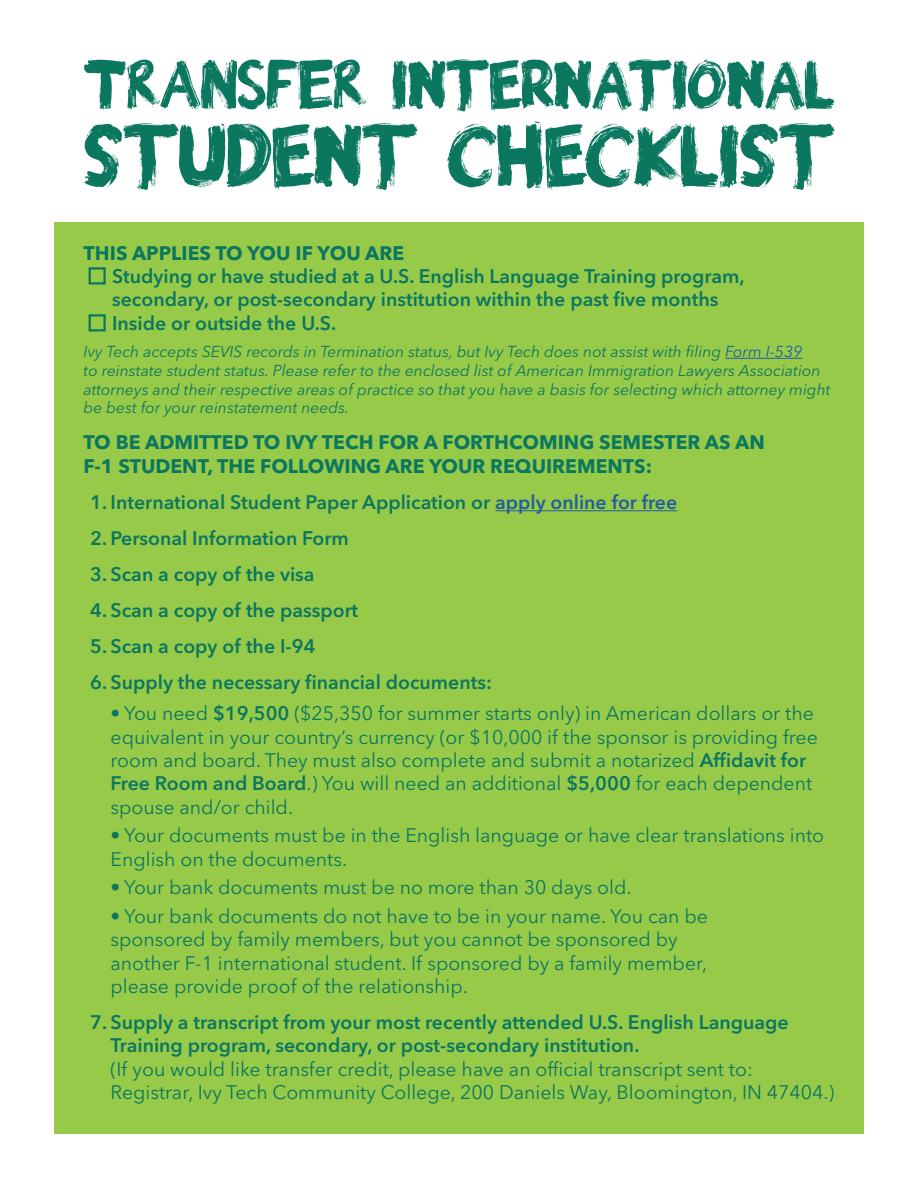
<style>
.page{position:relative;width:918px;height:1188px;background:#fff}
.page>*{position:absolute;margin:0;border:0;box-sizing:border-box;transform-origin:0 0}
.t1{font:700 85.5px "Community";color:#0b775f}
.t2{font:700 66.75px "Community";color:#0b775f}
.t3{font:19.5px/23.4px "Avenir Next LT Pro";color:#0b775f}
.t4{font:600 19.5px/23.4px "Avenir Next LT Pro";color:#0b775f}
.t5{font:700 19.5px/23.4px "Avenir Next LT Pro";color:#0b775f}
.t6{font:italic 15.75px/18.9px "Avenir Next LT Pro";color:#0b775f}
.s1{color:#215e9e}
.s2{font-weight:600}
</style>
<div class="page">
<div style="left:54px;top:222px;width:810px;height:912px;background:#98ca4a"></div>
<hr style="left:725px;top:358px;width:77px;height:1px;background:#215e9e">
<hr style="left:495px;top:510px;width:182px;height:1px;background:#215e9e">
<div style="left:89px;top:267px;width:17px;height:17px;border:2px solid #0b775f"></div>
<div style="left:89px;top:314px;width:17px;height:17px;border:2px solid #0b775f"></div>
<h2 class="t2" style="left:84px;top:48px;width:752px">TRANSFER INTERNATIONAL</h2>
<h1 class="t1" style="left:84px;top:109px;width:752px">STUDENT CHECKLIST</h1>
<p class="t5" style="left:84px;top:241px;width:322px">THIS APPLIES TO YOU IF YOU ARE</p>
<p class="t4" style="left:112px;top:264px;width:634px">Studying or have studied at a U.S. English Language Training program, secondary, or post-secondary institution within the past five months<br>Inside or outside the U.S.</p>
<p class="t6" style="left:84px;top:342px;width:749px">Ivy Tech accepts SEVIS records in Termination status, but Ivy Tech does not assist with filing <span class="s1">Form I-539<br></span>to reinstate student status. Please refer to the enclosed list of American Immigration Lawyers Association attorneys and their respective areas of practice so that you have a basis for selecting which attorney might be best for your reinstatement needs.</p>
<p class="t5" style="left:84px;top:431px;width:683px">TO BE ADMITTED TO IVY TECH FOR A FORTHCOMING SEMESTER AS AN<br>F-1 STUDENT, THE FOLLOWING ARE YOUR REQUIREMENTS:</p>
<p class="t4" style="left:90px;top:490px;width:589px">1. International Student Paper Application or <span class="s1">apply online for free</span></p>
<p class="t4" style="left:90px;top:526px;width:260px">2. Personal Information Form</p>
<p class="t4" style="left:90px;top:562px;width:226px">3. Scan a copy of the visa</p>
<p class="t4" style="left:90px;top:598px;width:269px">4. Scan a copy of the passport</p>
<p class="t4" style="left:90px;top:634px;width:227px">5. Scan a copy of the I-94</p>
<p class="t4" style="left:90px;top:670px;width:403px">6. Supply the necessary financial documents:</p>
<p class="t3" style="left:111px;top:702px;width:709px">• You need <span class="s2">$19,500</span> ($25,350 for summer starts only) in American dollars or the equivalent in your country’s currency (or $10,000 if the sponsor is providing free room and board. They must also complete and submit a notarized <span class="s2">Affidavit for Free Room and Board</span>.) You will need an additional <span class="s2">$5,000</span> for each dependent spouse and/or child.</p>
<p class="t3" style="left:111px;top:824px;width:715px">• Your documents must be in the English language or have clear translations into<br>English on the documents.</p>
<p class="t3" style="left:111px;top:876px;width:522px">• Your bank documents must be no more than 30 days old.</p>
<p class="t3" style="left:111px;top:904px;width:599px">• Your bank documents do not have to be in your name. You can be sponsored by family members, but you cannot be sponsored by another F-1 international student. If sponsored by a family member, please provide proof of the relationship.</p>
<p class="t4" style="left:111px;top:1010px;width:680px;text-indent:-20px">7. Supply a transcript from your most recently attended U.S. English Language<br>Training program, secondary, or post-secondary institution.</p>
<p class="t3" style="left:111px;top:1057px;width:725px">(If you would like transfer credit, please have an official transcript sent to:<br>Registrar, Ivy Tech Community College, 200 Daniels Way, Bloomington, IN 47404.)</p>
</div>
